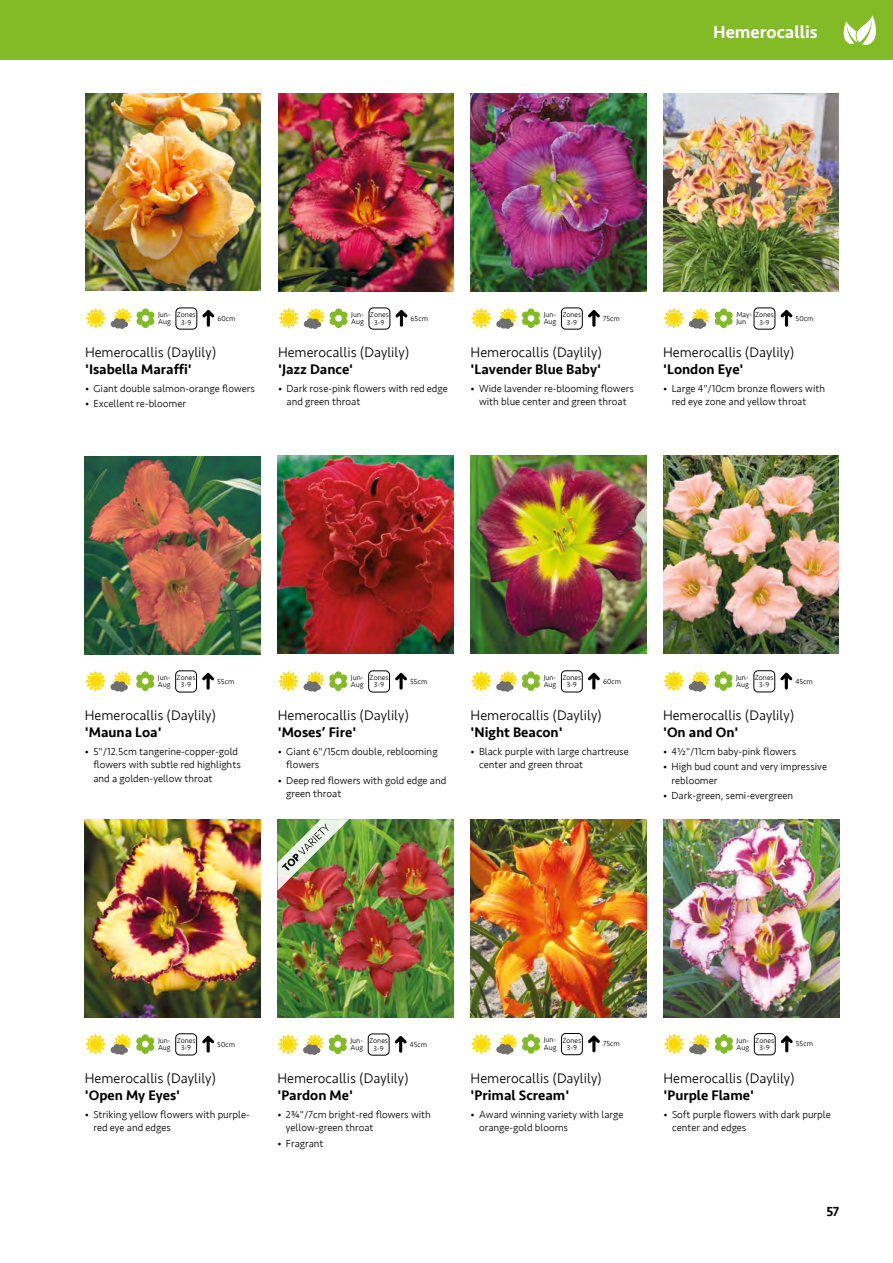
<style>
.page{position:relative;width:893px;height:1263px;background:#fff}
.page>*{position:absolute;margin:0;border:0;box-sizing:border-box;transform-origin:0 0}
.t1{font:500 18px "Seravek";color:#fff}
.t2{font:300 14.25px "Seravek";color:#000}
.t3{font:500 14.25px "Seravek";color:#000}
.t4{font:500 13.5px "Seravek";color:#000}
.t5{font:300 10.5px/13.5px "Seravek";color:#000}
.t6{font:300 7.5px/7.5px "Seravek";color:#000}
</style>
<div class="page">
<div style="left:0;top:0;width:893px;height:60px;background:#83bb26"></div>
<svg style="left:843px;top:15px;width:33px;height:30px"></svg>
<svg style="left:278px;top:308px;width:70px;height:21px"></svg>
<svg style="left:395px;top:310px;width:12px;height:17px"></svg>
<div style="left:369px;top:308px;width:21px;height:21px;border:1px solid #000;border-radius:4px"></div>
<img style="left:278px;top:93px;width:176px;height:198px">
<img style="left:85px;top:93px;width:176px;height:198px">
<svg style="left:85px;top:308px;width:70px;height:21px"></svg>
<svg style="left:202px;top:310px;width:12px;height:17px"></svg>
<div style="left:176px;top:308px;width:21px;height:21px;border:1px solid #000;border-radius:4px"></div>
<img style="left:471px;top:93px;width:175px;height:198px">
<img style="left:663px;top:93px;width:176px;height:198px">
<svg style="left:471px;top:308px;width:69px;height:21px"></svg>
<svg style="left:663px;top:308px;width:70px;height:21px"></svg>
<svg style="left:588px;top:310px;width:12px;height:17px"></svg>
<svg style="left:780px;top:310px;width:12px;height:17px"></svg>
<div style="left:561px;top:308px;width:21px;height:21px;border:1px solid #000;border-radius:4px"></div>
<div style="left:754px;top:308px;width:21px;height:21px;border:1px solid #000;border-radius:4px"></div>
<img style="left:85px;top:456px;width:176px;height:198px">
<svg style="left:85px;top:671px;width:70px;height:21px"></svg>
<svg style="left:202px;top:673px;width:12px;height:17px"></svg>
<div style="left:175px;top:671px;width:22px;height:21px;border:1px solid #000;border-radius:4px"></div>
<img style="left:471px;top:456px;width:175px;height:198px">
<img style="left:278px;top:456px;width:176px;height:198px">
<svg style="left:278px;top:671px;width:70px;height:21px"></svg>
<svg style="left:85px;top:1033px;width:70px;height:22px"></svg>
<svg style="left:395px;top:673px;width:12px;height:17px"></svg>
<svg style="left:202px;top:1035px;width:12px;height:17px"></svg>
<div style="left:368px;top:671px;width:22px;height:21px;border:1px solid #000;border-radius:4px"></div>
<div style="left:176px;top:1033px;width:21px;height:22px;border:1px solid #000;border-radius:4px"></div>
<svg style="left:471px;top:671px;width:69px;height:21px"></svg>
<svg style="left:588px;top:672px;width:12px;height:18px"></svg>
<div style="left:561px;top:671px;width:21px;height:21px;border:1px solid #000;border-radius:4px"></div>
<img style="left:85px;top:819px;width:176px;height:198px">
<img style="left:663px;top:456px;width:176px;height:197px">
<svg style="left:663px;top:670px;width:70px;height:22px"></svg>
<svg style="left:780px;top:672px;width:12px;height:17px"></svg>
<div style="left:754px;top:670px;width:21px;height:22px;border:1px solid #000;border-radius:4px"></div>
<img style="left:277px;top:819px;width:176px;height:198px">
<svg style="left:277px;top:1034px;width:70px;height:21px"></svg>
<svg style="left:395px;top:1036px;width:12px;height:17px"></svg>
<div style="left:368px;top:1034px;width:21px;height:21px;border:1px solid #000;border-radius:4px"></div>
<img style="left:277px;top:819px;width:72px;height:72px">
<img style="left:471px;top:819px;width:175px;height:198px">
<svg style="left:471px;top:1033px;width:69px;height:21px"></svg>
<svg style="left:588px;top:1035px;width:12px;height:17px"></svg>
<div style="left:561px;top:1033px;width:22px;height:22px;border:1px solid #000;border-radius:4px"></div>
<img style="left:663px;top:819px;width:176px;height:198px">
<svg style="left:663px;top:1033px;width:70px;height:21px"></svg>
<svg style="left:781px;top:1035px;width:12px;height:17px"></svg>
<div style="left:754px;top:1033px;width:21px;height:22px;border:1px solid #000;border-radius:4px"></div>
<h1 class="t1" style="left:713px;top:21px;width:106px">Hemerocallis</h1>
<p class="t6" style="left:158px;top:311px;width:14px">Jun-<br>Aug</p>
<p class="t6" style="left:217px;top:315px;width:20px">60cm</p>
<p class="t6" style="left:177px;top:311px;width:20px;text-align:center">Zones<br>3-9</p>
<p class="t6" style="left:351px;top:311px;width:14px">Jun-<br>Aug</p>
<p class="t6" style="left:411px;top:315px;width:19px">65cm</p>
<p class="t6" style="left:370px;top:311px;width:20px;text-align:center">Zones<br>3-9</p>
<p class="t6" style="left:544px;top:311px;width:14px">Jun-<br>Aug</p>
<p class="t6" style="left:736px;top:311px;width:39px">May- Zones<br>Jun</p>
<p class="t6" style="left:562px;top:311px;width:20px;text-align:center">Zones<br>3-9</p>
<p class="t6" style="left:759px;top:318px;width:12px">3-9</p>
<p class="t6" style="left:603px;top:315px;width:18px">75cm</p>
<p class="t6" style="left:796px;top:315px;width:19px">50cm</p>
<h2 class="t2" style="left:85px;top:344px;width:133px">Hemerocallis (Daylily)</h2>
<h2 class="t3" style="left:85px;top:360px;width:108px">'Isabella Maraffi'</h2>
<p class="t5" style="left:85px;top:381px;width:171px">• Giant double salmon-orange flowers</p>
<p class="t5" style="left:85px;top:397px;width:103px">• Excellent re-bloomer</p>
<h2 class="t2" style="left:278px;top:344px;width:133px">Hemerocallis (Daylily)</h2>
<h2 class="t3" style="left:278px;top:360px;width:77px">'Jazz Dance'</h2>
<p class="t5" style="left:287px;top:381px;width:163px;text-indent:-9px">• Dark rose-pink flowers with red edge and green throat</p>
<h2 class="t2" style="left:471px;top:344px;width:133px">Hemerocallis (Daylily)</h2>
<h2 class="t3" style="left:471px;top:360px;width:132px">'Lavender Blue Baby'</h2>
<p class="t5" style="left:471px;top:381px;width:165px;text-align:center">• Wide lavender re-blooming flowers with blue center and green throat</p>
<h2 class="t2" style="left:663px;top:344px;width:133px">Hemerocallis (Daylily)</h2>
<h2 class="t3" style="left:663px;top:360px;width:82px">'London Eye'</h2>
<p class="t5" style="left:672px;top:381px;width:155px;text-indent:-9px">• Large 4"/10cm bronze flowers with red eye zone and yellow throat</p>
<p class="t6" style="left:158px;top:674px;width:14px">Jun-<br>Aug</p>
<p class="t6" style="left:217px;top:677px;width:19px">55cm</p>
<p class="t6" style="left:177px;top:674px;width:20px;text-align:center">Zones<br>3-9</p>
<p class="t6" style="left:351px;top:674px;width:14px">Jun-<br>Aug</p>
<p class="t6" style="left:370px;top:674px;width:20px;text-align:center">Zones<br>3-9</p>
<p class="t6" style="left:410px;top:677px;width:19px">55cm</p>
<p class="t6" style="left:544px;top:674px;width:14px">Jun-<br>Aug</p>
<p class="t6" style="left:603px;top:677px;width:20px">60cm</p>
<p class="t6" style="left:562px;top:674px;width:20px;text-align:center">Zones<br>3-9</p>
<p class="t6" style="left:736px;top:673px;width:14px">Jun-<br>Aug</p>
<p class="t6" style="left:795px;top:677px;width:19px">45cm</p>
<p class="t6" style="left:755px;top:674px;width:20px;text-align:center">Zones<br>3-9</p>
<h2 class="t2" style="left:85px;top:707px;width:133px">Hemerocallis (Daylily)</h2>
<h2 class="t3" style="left:85px;top:723px;width:78px">'Mauna Loa'</h2>
<p class="t5" style="left:93px;top:744px;width:149px;text-indent:-9px">• 5"/12.5cm tangerine-copper-gold flowers with subtle red highlights and a golden-yellow throat</p>
<h2 class="t2" style="left:278px;top:707px;width:133px">Hemerocallis (Daylily)</h2>
<h2 class="t3" style="left:278px;top:723px;width:80px">'Moses’ Fire'</h2>
<p class="t5" style="left:286px;top:744px;width:153px;text-indent:-9px">• Giant 6"/15cm double, reblooming flowers</p>
<p class="t5" style="left:286px;top:774px;width:162px;text-indent:-9px">• Deep red flowers with gold edge and green throat</p>
<h2 class="t2" style="left:471px;top:707px;width:133px">Hemerocallis (Daylily)</h2>
<h2 class="t3" style="left:471px;top:723px;width:94px">'Night Beacon'</h2>
<p class="t5" style="left:479px;top:744px;width:151px;text-indent:-9px">• Black purple with large chartreuse center and green throat</p>
<h2 class="t2" style="left:663px;top:707px;width:133px">Hemerocallis (Daylily)</h2>
<h2 class="t3" style="left:663px;top:723px;width:77px">'On and On'</h2>
<p class="t5" style="left:663px;top:744px;width:135px">• 4½"/11cm baby-pink flowers</p>
<p class="t5" style="left:671px;top:760px;width:157px;text-indent:-9px">• High bud count and very impressive rebloomer</p>
<p class="t5" style="left:663px;top:789px;width:132px">• Dark-green, semi-evergreen</p>
<p class="t6" style="left:158px;top:1037px;width:14px">Jun-<br>Aug</p>
<p class="t6" style="left:177px;top:1037px;width:20px;text-align:center">Zones<br>3-9</p>
<p class="t6" style="left:217px;top:1040px;width:19px">50cm</p>
<p class="t6" style="left:350px;top:1037px;width:14px">Jun-<br>Aug</p>
<p class="t6" style="left:410px;top:1041px;width:19px">45cm</p>
<p class="t6" style="left:369px;top:1037px;width:20px;text-align:center">Zones<br>3-9</p>
<p class="t6" style="left:544px;top:1036px;width:14px">Jun-<br>Aug</p>
<p class="t6" style="left:603px;top:1040px;width:18px">75cm</p>
<p class="t6" style="left:562px;top:1036px;width:20px;text-align:center">Zones<br>3-9</p>
<p class="t6" style="left:737px;top:1036px;width:14px">Jun-<br>Aug</p>
<p class="t6" style="left:796px;top:1040px;width:19px">55cm</p>
<p class="t6" style="left:755px;top:1036px;width:20px;text-align:center">Zones<br>3-9</p>
<h2 class="t2" style="left:85px;top:1070px;width:133px">Hemerocallis (Daylily)</h2>
<h2 class="t3" style="left:85px;top:1086px;width:97px">'Open My Eyes'</h2>
<p class="t5" style="left:93px;top:1107px;width:158px;text-indent:-9px">• Striking yellow flowers with purple&shy;red eye and edges</p>
<h2 class="t2" style="left:277px;top:1070px;width:133px">Hemerocallis (Daylily)</h2>
<h2 class="t3" style="left:277px;top:1086px;width:77px">'Pardon Me'</h2>
<p class="t5" style="left:286px;top:1107px;width:146px;text-indent:-9px">• 2¾"/7cm bright-red flowers with yellow-green throat</p>
<p class="t5" style="left:277px;top:1137px;width:48px">• Fragrant</p>
<h2 class="t2" style="left:471px;top:1070px;width:133px">Hemerocallis (Daylily)</h2>
<h2 class="t3" style="left:471px;top:1086px;width:100px">'Primal Scream'</h2>
<p class="t5" style="left:479px;top:1107px;width:146px;text-indent:-9px">• Award winning variety with large orange-gold blooms</p>
<h2 class="t2" style="left:663px;top:1070px;width:133px">Hemerocallis (Daylily)</h2>
<h2 class="t3" style="left:663px;top:1086px;width:92px">'Purple Flame'</h2>
<p class="t5" style="left:672px;top:1107px;width:160px;text-indent:-9px">• Soft purple flowers with dark purple center and edges</p>
<p class="t4" style="left:826px;top:1203px;width:14px">57</p>
</div>
